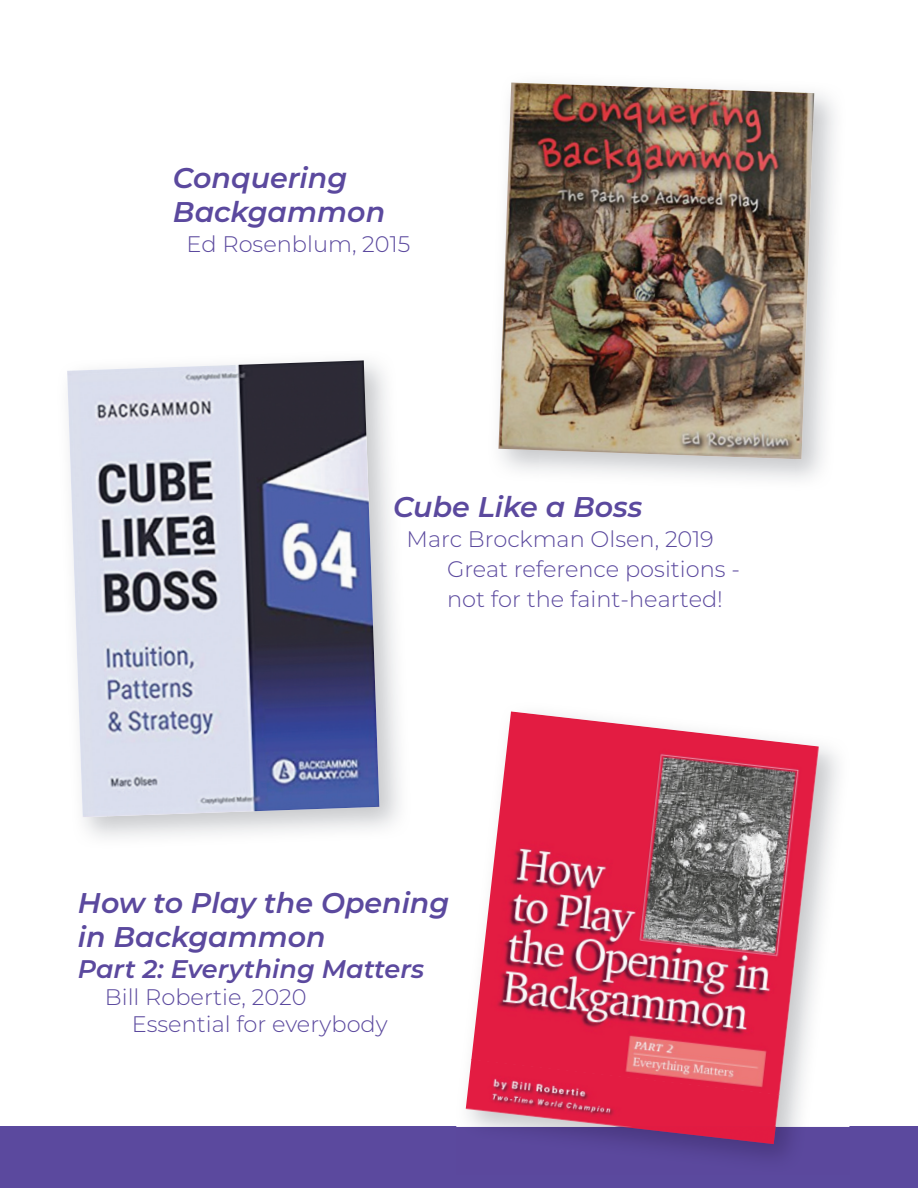
<style>
.page{position:relative;width:918px;height:1188px;background:#fff}
.page>*{position:absolute;margin:0;border:0;box-sizing:border-box;transform-origin:0 0}
.t1{font:italic 600 28.5px/34.2px "Montserrat";color:#5b499e}
.t2{font:italic 600 25.5px "Montserrat";color:#5b499e}
.t3{font:300 22.5px/30px "Montserrat";color:#5b499e}
</style>
<div class="page">
<div style="left:0;top:1127px;width:918px;height:61px;background:#5b499e"></div>
<img style="left:511px;top:82px;width:324px;height:42px">
<img style="left:498px;top:83px;width:316px;height:376px">
<img style="left:67px;top:360px;width:312px;height:457px">
<img style="left:471px;top:711px;width:348px;height:384px">
<img style="left:466px;top:1059px;width:313px;height:68px">
<img style="left:623px;top:1127px;width:153px;height:17px">
<p class="t1" style="left:173px;top:159px;width:214px">Conquering<br>Backgammon</p>
<p class="t3" style="left:186px;top:228px;width:225px">Ed Rosenblum, 2015</p>
<p class="t1" style="left:393px;top:488px;width:251px">Cube Like a Boss</p>
<p class="t3" style="left:447px;top:523px;width:294px;text-indent:-40px">Marc Brockman Olsen, 2019<br>Great reference positions - not for the faint-hearted!</p>
<p class="t1" style="left:78px;top:884px;width:373px">How to Play the Opening in Backgammon</p>
<p class="t2" style="left:78px;top:950px;width:348px">Part 2: Everything Matters</p>
<p class="t3" style="left:132px;top:982px;width:257px;line-height:27px;text-indent:-27px">Bill Robertie, 2020<br>Essential for everybody</p>
</div>
